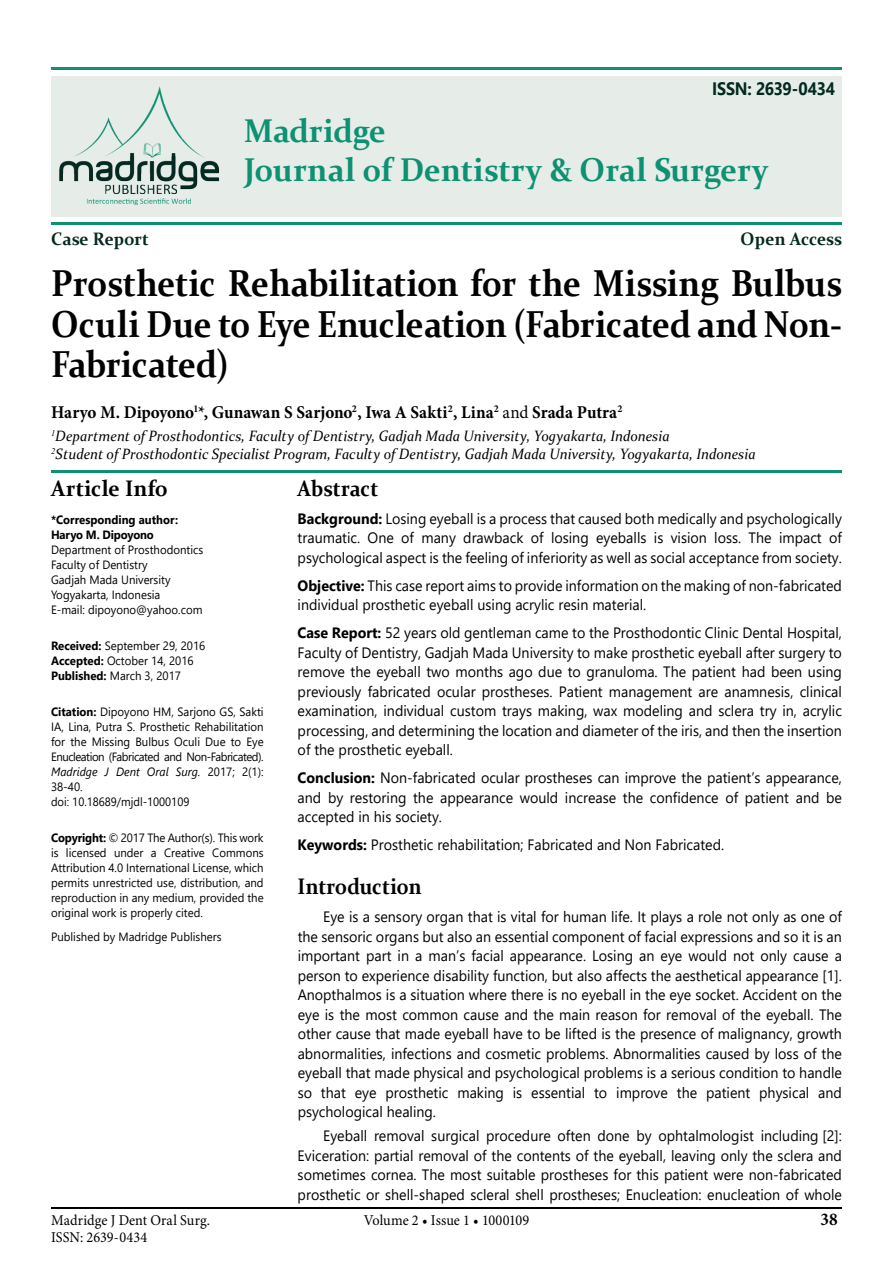
<style>
.page{position:relative;width:893px;height:1263px;background:#fff}
.page>*{position:absolute;margin:0;border:0;box-sizing:border-box;transform-origin:0 0}
.t1{font:700 37.5px/40.5px "Constantia";letter-spacing:-.015em;color:#000;text-align:justify;scale:.9 1}
.t2{font:700 33px/39px "Constantia";letter-spacing:.005em;color:#0e9172;scale:.95 1}
.t3{font:700 22.5px "Constantia";letter-spacing:.005em;color:#000;scale:.9 1}
.t4{font:700 22.5px "Constantia";letter-spacing:.005em;color:#000;scale:.95 1}
.t5{font:700 18px "Minion Pro";color:#000;scale:.95 1}
.t6{font:700 18px "Constantia";color:#032920;scale:.95 1}
.t7{font:700 18px "Segoe UI";letter-spacing:-.015em;color:#032920;scale:.9 1}
.t8{font:15px/19.5px "Segoe UI";color:#000;text-align:justify;scale:.95 1}
.t9{font:italic 15px/18px "Constantia";color:#000;scale:.95 1}
.t10{font:15px "Minion Pro";letter-spacing:.005em;color:#000;scale:.95 1}
.t11{font:12px/15px "Segoe UI";color:#000;scale:.95 1}
.t12{font:700 12px/15px "Segoe UI";color:#000;scale:.95 1}
.s1{font-weight:400}
.s2{font-weight:700}
.s3{font-style:italic}
</style>
<div class="page">
<hr style="left:51px;top:1208px;width:791px;height:1px;background:#000">
<div style="left:51px;top:76px;width:791px;height:140px;background:#e6ede9"></div>
<hr style="left:51px;top:223px;width:791px;height:2px;background:#0e9172">
<hr style="left:51px;top:470px;width:791px;height:2px;background:#0e9172">
<hr style="left:51px;top:68px;width:791px;height:2px;background:#0e9172">
<img style="left:59px;top:86px;width:160px;height:120px">
<p class="t7" style="left:712px;top:71px;width:138px">ISSN: 2639-0434</p>
<h2 class="t2" style="left:244px;top:109px;width:553px">Madridge<br>Journal of Dentistry &amp; Oral Surgery</h2>
<p class="t6" style="left:51px;top:226px;width:105px">Case Report</p>
<p class="t6" style="left:741px;top:226px;width:108px">Open Access</p>
<h1 class="t1" style="left:51px;top:261px;width:880px">Prosthetic Rehabilitation for the Missing Bulbus Oculi Due to Eye Enucleation (Fabricated and Non-Fabricated)</h1>
<p class="t5" style="left:51px;top:400px;width:603px">Haryo M. Dipoyono<sup>1</sup>*, Gunawan S Sarjono<sup>2</sup>, Iwa A Sakti<sup>2</sup>, Lina<sup>2</sup> <span class="s1">and</span> Srada Putra<sup>2</sup></p>
<p class="t9" style="left:51px;top:426px;width:743px"><sup>1</sup>Department of Prosthodontics, Faculty of Dentistry, Gadjah Mada University, Yogyakarta, Indonesia<br><sup>2</sup>Student of Prosthodontic Specialist Program, Faculty of Dentistry, Gadjah Mada University, Yogyakarta, Indonesia</p>
<h3 class="t4" style="left:51px;top:473px;width:125px">Article Info</h3>
<p class="t12" style="left:51px;top:511px;width:135px">*Corresponding author:<br>Haryo M. Dipoyono</p>
<p class="t11" style="left:51px;top:541px;width:162px">Department of Prosthodontics<br>Faculty of Dentistry<br>Gadjah Mada University<br>Yogyakarta, Indonesia<br>E-mail: dipoyono@yahoo.com</p>
<p class="t11" style="left:51px;top:637px;width:164px"><span class="s2">Received:</span> September 29, 2016<br><span class="s2">Accepted:</span> October 14, 2016<br><span class="s2">Published:</span> March 3, 2017</p>
<p class="t11" style="left:51px;top:703px;width:225px"><span class="s2">Citation:</span> Dipoyono HM, Sarjono GS, Sakti IA, Lina, Putra S. Prosthetic Rehabilitation for the Missing Bulbus Oculi Due to Eye Enucleation (Fabricated and Non-Fabricated).<br><span class="s3">Madridge J Dent Oral Surg.</span> 2017; 2(1):<br>38-40.<br>doi: 10.18689/mjdl-1000109</p>
<p class="t11" style="left:51px;top:829px;width:225px;text-align:justify"><span class="s2">Copyright:</span> © 2017 The Author(s). This work is licensed under a Creative Commons Attribution 4.0 International License, which permits unrestricted use, distribution, and reproduction in any medium, provided the original work is properly cited.</p>
<p class="t11" style="left:51px;top:928px;width:181px">Published by Madridge Publishers</p>
<h3 class="t3" style="left:298px;top:473px;width:91px">Abstract</h3>
<p class="t8" style="left:298px;top:507px;width:574px"><span class="s2">Background:</span> Losing eyeball is a process that caused both medically and psychologically traumatic. One of many drawback of losing eyeballs is vision loss. The impact of psychological aspect is the feeling of inferiority as well as social acceptance from society.</p>
<p class="t8" style="left:298px;top:574px;width:574px"><span class="s2">Objective:</span> This case report aims to provide information on the making of non-fabricated individual prosthetic eyeball using acrylic resin material.</p>
<p class="t8" style="left:298px;top:622px;width:574px"><span class="s2">Case Report:</span> 52 years old gentleman came to the Prosthodontic Clinic Dental Hospital, Faculty of Dentistry, Gadjah Mada University to make prosthetic eyeball after surgery to remove the eyeball two months ago due to granuloma. The patient had been using previously fabricated ocular prostheses. Patient management are anamnesis, clinical examination, individual custom trays making, wax modeling and sclera try in, acrylic processing, and determining the location and diameter of the iris, and then the insertion of the prosthetic eyeball.</p>
<p class="t8" style="left:298px;top:767px;width:574px"><span class="s2">Conclusion:</span> Non-fabricated ocular prostheses can improve the patient’s appearance, and by restoring the appearance would increase the confidence of patient and be accepted in his society.</p>
<p class="t8" style="left:298px;top:834px;width:450px"><span class="s2">Keywords:</span> Prosthetic rehabilitation; Fabricated and Non Fabricated.</p>
<h3 class="t3" style="left:298px;top:871px;width:139px">Introduction</h3>
<p class="t8" style="left:298px;top:906px;width:574px;text-indent:26px">Eye is a sensory organ that is vital for human life. It plays a role not only as one of the sensoric organs but also an essential component of facial expressions and so it is an important part in a man’s facial appearance. Losing an eye would not only cause a person to experience disability function, but also affects the aesthetical appearance [1].<br>Anopthalmos is a situation where there is no eyeball in the eye socket. Accident on the eye is the most common cause and the main reason for removal of the eyeball. The other cause that made eyeball have to be lifted is the presence of malignancy, growth abnormalities, infections and cosmetic problems. Abnormalities caused by loss of the eyeball that made physical and psychological problems is a serious condition to handle so that eye prosthetic making is essential to improve the patient physical and psychological healing.</p>
<p class="t8" style="left:298px;top:1125px;width:574px;text-indent:26px">Eyeball removal surgical procedure often done by ophtalmologist including [2]:<br>Eviceration: partial removal of the contents of the eyeball, leaving only the sclera and sometimes cornea. The most suitable prostheses for this patient were non-fabricated prosthetic or shell-shaped scleral shell prostheses; Enucleation: enucleation of whole</p>
<p class="t10" style="left:51px;top:1210px;width:169px">Madridge J Dent Oral Surg.</p>
<p class="t10" style="left:364px;top:1210px;width:176px">Volume 2 • Issue 1 • 1000109</p>
<p class="t5" style="left:821px;top:1206px;width:20px">38</p>
<p class="t10" style="left:51px;top:1227px;width:103px">ISSN: 2639-0434</p>
</div>
